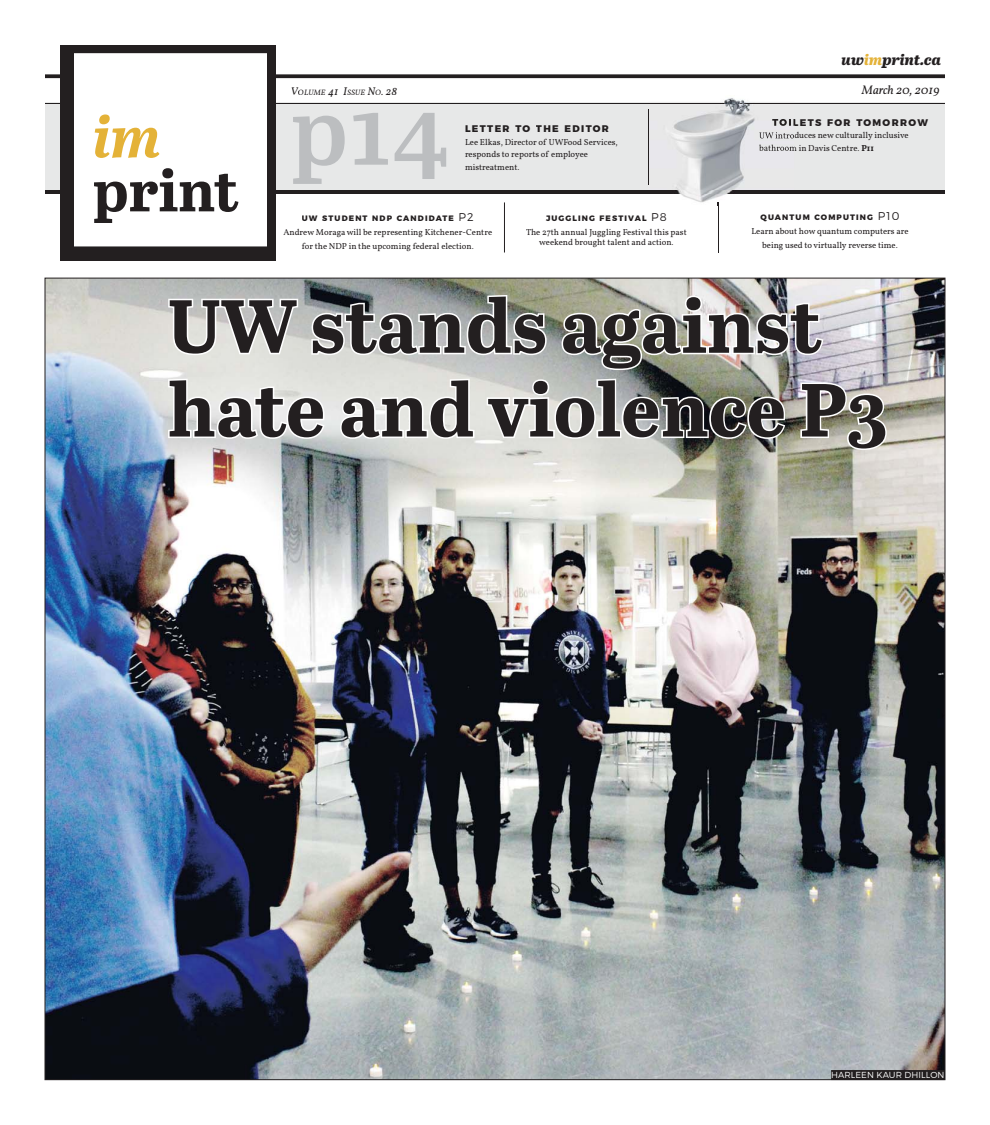
<style>
.page{position:relative;width:990px;height:1125px;background:#fff}
.page>*{position:absolute;margin:0;border:0;box-sizing:border-box;transform-origin:0 0}
.t1{font:600 96.12px "Abril Text";color:#bcbec0}
.t2{font:700 75px/83.8px "Abril Text";color:#231f20}
.t3{font:700 58.12px/53.9px "Abril Text";color:#231f20}
.t4{font:italic 800 15px "Abril Text";color:#231f20}
.t5{font:italic 12.5px "Vollkorn";color:#231f20}
.t6{font:800 9.62px "Montserrat";letter-spacing:.145em;color:#231f20}
.t7{font:8.75px/12.5px "Vollkorn";color:#231f20;text-align:center}
.t8{font:300 8.75px "Montserrat";letter-spacing:.01em;color:#fff}
.t9{font:800 7.88px "Montserrat";letter-spacing:.145em;color:#231f20}
.t10{font:italic 7.88px "Vollkorn";letter-spacing:.03em;color:#231f20}
.s1{color:#e4b238}
.s2{font-style:italic;color:#e4b238}
.s3{font-size:11.25px}
.s4{font-weight:300;font-size:11.25px}
.s5{font-weight:600}
</style>
<div class="page">
<div style="left:45px;top:102px;width:900px;height:90px;background:#e7e8e8"></div>
<img style="left:47px;top:280px;width:896px;height:798px">
<hr style="left:45px;top:103px;width:900px;height:1px;background:#231f20">
<hr style="left:45px;top:190px;width:900px;height:4px;background:#231f20">
<svg style="left:45px;top:74px;width:900px;height:4px;background:#373334"></svg>
<hr style="left:504px;top:202px;width:1px;height:51px;background:#231f20">
<hr style="left:718px;top:202px;width:1px;height:50px;background:#231f20">
<svg style="left:60px;top:45px;width:215px;height:215px"></svg>
<div style="left:831px;top:1070px;width:114px;height:10px;background:#231f20"></div>
<svg style="left:167px;top:293px;width:721px;height:159px"></svg>
<img style="left:681px;top:98px;width:64px;height:108px">
<img style="left:672px;top:102px;width:101px;height:92px">
<img style="left:672px;top:103px;width:101px;height:1px">
<img style="left:648px;top:109px;width:1px;height:76px">
<img style="left:772px;top:119px;width:22px;height:7px">
<img style="left:759px;top:138px;width:34px;height:2px">
<img style="left:759px;top:132px;width:35px;height:6px">
<img style="left:759px;top:145px;width:35px;height:6px">
<p class="t4" style="left:842px;top:49px;width:101px">uw<span class="s1">im</span>print.ca</p>
<p class="t3" style="left:93px;top:117px;width:148px"><span class="s2">im </span>print</p>
<p class="t10" style="left:290px;top:87px;width:108px"><span class="s3">V</span>OLUME <span class="s3">41 I</span>SSUE <span class="s3">N</span>O<span class="s3">. 28</span></p>
<p class="t5" style="left:862px;top:83px;width:80px">March 20, 2019</p>
<p class="t1" style="left:290px;top:60px;width:159px">p14</p>
<p class="t6" style="left:465px;top:123px;width:145px">LETTER TO THE EDITOR</p>
<p class="t7" style="left:465px;top:136px;width:154px;text-align:left">Lee Elkas, Director of UWFood Services, responds to reports of employee mistreatment.</p>
<p class="t9" style="left:302px;top:214px;width:173px">UW STUDENT NDP CANDIDATE <span class="s4">P2</span></p>
<p class="t7" style="left:283px;top:226px;width:210px;line-height:13.8px">Andrew Moraga will be representing Kitchener-Centre for the NDP in the upcoming federal election.</p>
<p class="t9" style="left:546px;top:214px;width:122px">JUGGLING FESTIVAL <span class="s4">P8</span></p>
<p class="t7" style="left:526px;top:228px;width:162px;line-height:10px">The 27th annual Juggling Festival this past weekend brought talent and action.</p>
<p class="t6" style="left:793px;top:117px;width:137px">LETS FOR TOMORROW</p>
<p class="t7" style="left:789px;top:130px;width:121px;text-align:left;text-indent:5px">duces new culturally inclusive m in Davis Centre. <span class="s5">P11</span></p>
<p class="t9" style="left:761px;top:213px;width:140px">QUANTUM COMPUTING <span class="s4">P10</span></p>
<p class="t7" style="left:751px;top:225px;width:159px;line-height:13.8px">Learn about how quantum computers are being used to virtually reverse time.</p>
<p class="t2" style="left:168px;top:293px;width:721px">UW stands against hate and violence P3</p>
<p class="t8" style="left:831px;top:1070px;width:115px">HARLEEN KAUR DHILLON</p>
</div>
